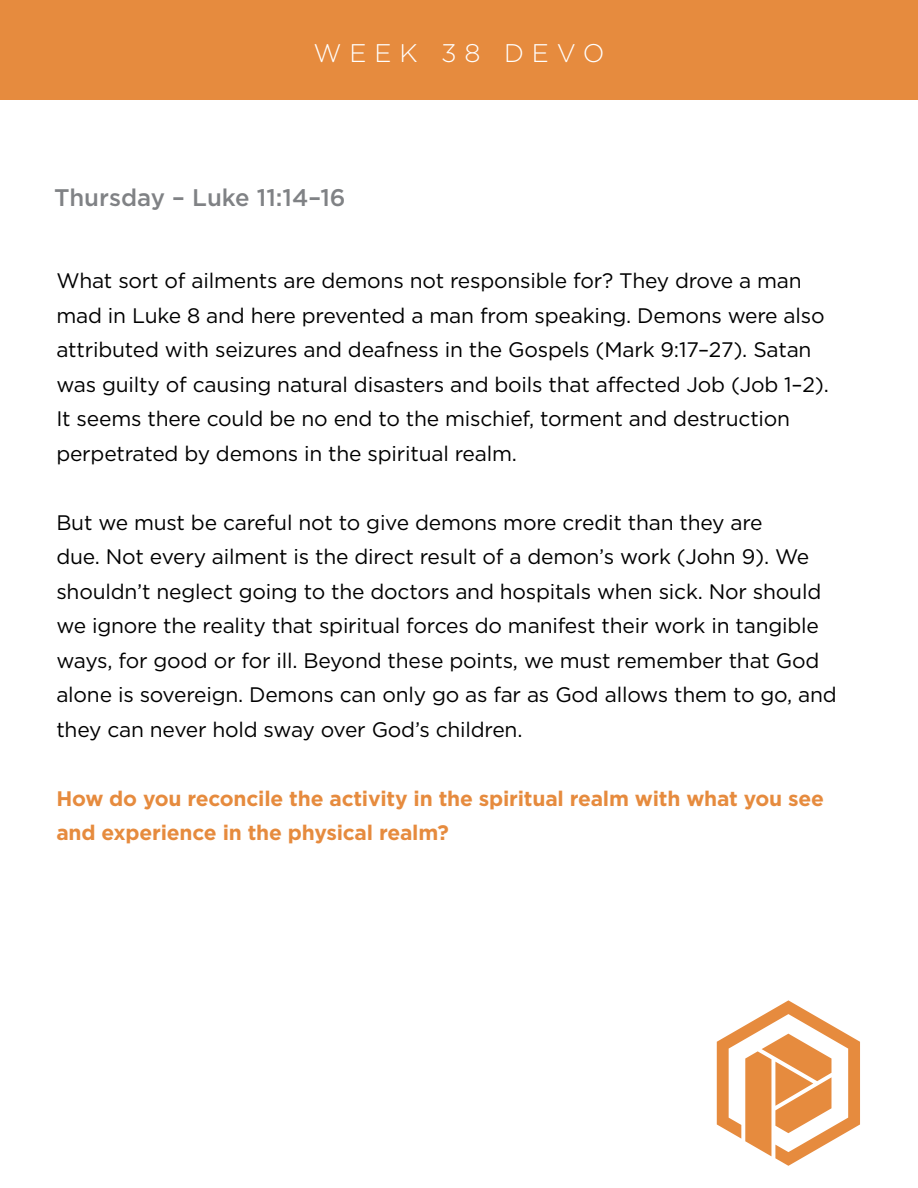
<style>
.page{position:relative;width:918px;height:1188px;background:#fff}
.page>*{position:absolute;margin:0;border:0;box-sizing:border-box;transform-origin:0 0}
.t1{font:300 25.5px "Gotham HTF";letter-spacing:.31em;color:#fff}
.t2{font:500 24px "Gotham HTF";color:#808285}
.t3{font:21px/34.5px "Gotham HTF";letter-spacing:-.01em;color:#000}
.t4{font:700 21px/34.5px "Gotham HTF";letter-spacing:-.01em;color:#e68b3e}
</style>
<div class="page">
<div style="left:0;top:0;width:918px;height:99px;background:#e68b3e"></div>
<svg style="left:717px;top:1000px;width:143px;height:166px"></svg>
<p class="t1" style="left:313px;top:39px;width:293px">WEEK 38 DEVO</p>
<p class="t2" style="left:54px;top:184px;width:293px">Thursday – Luke 11:14–16</p>
<p class="t3" style="left:56px;top:263px;width:774px">What sort of ailments are demons not responsible for? They drove a man mad in Luke 8 and here prevented a man from speaking. Demons were also attributed with seizures and deafness in the Gospels (Mark 9:17–27). Satan was guilty of causing natural disasters and boils that affected Job (Job 1–2).<br>It seems there could be no end to the mischief, torment and destruction perpetrated by demons in the spiritual realm.</p>
<p class="t3" style="left:56px;top:505px;width:782px">But we must be careful not to give demons more credit than they are<br>due. Not every ailment is the direct result of a demon’s work (John 9). We shouldn’t neglect going to the doctors and hospitals when sick. Nor should we ignore the reality that spiritual forces do manifest their work in tangible ways, for good or for ill. Beyond these points, we must remember that God alone is sovereign. Demons can only go as far as God allows them to go, and they can never hold sway over God’s children.</p>
<p class="t4" style="left:56px;top:781px;width:769px">How do you reconcile the activity in the spiritual realm with what you see and experience in the physical realm?</p>
</div>
